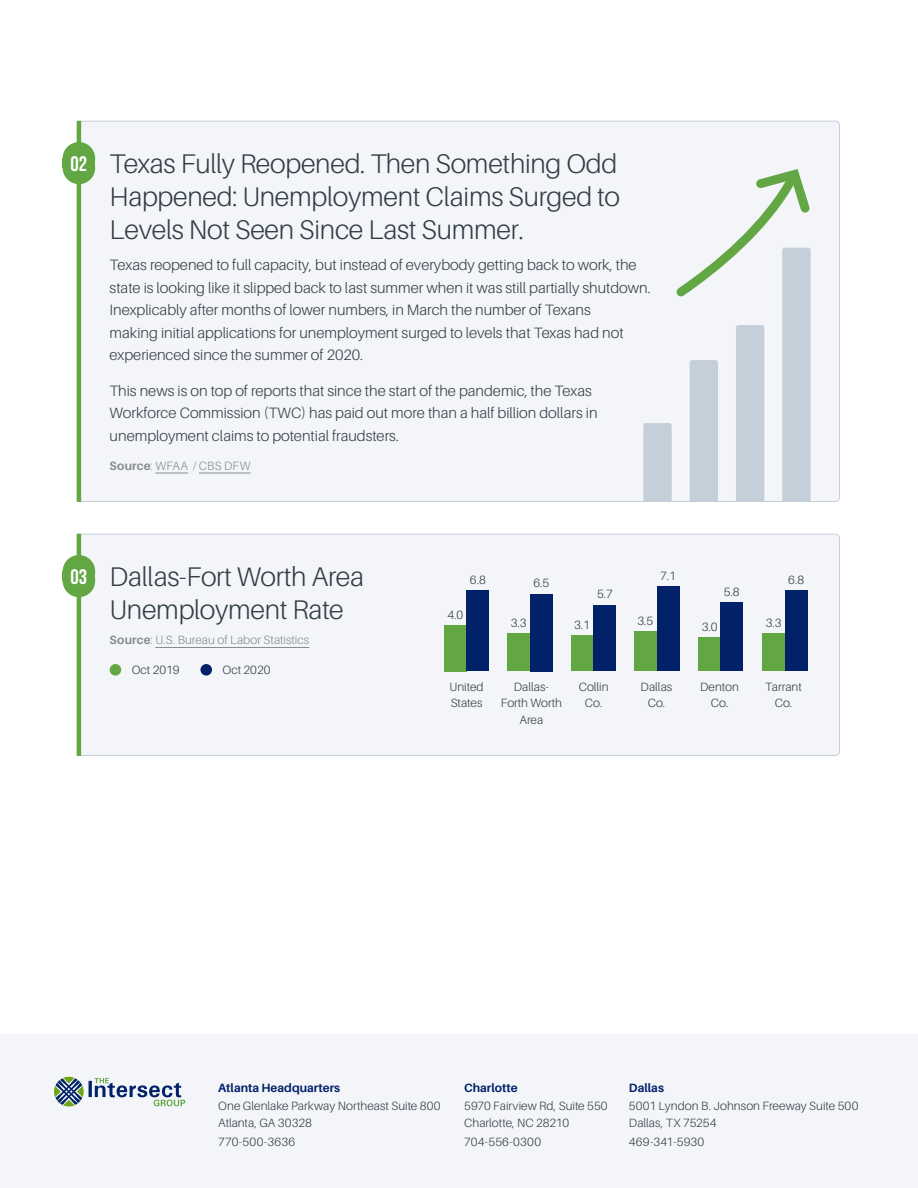
<style>
.page{position:relative;width:918px;height:1188px;background:#fff}
.page>*{position:absolute;margin:0;border:0;box-sizing:border-box;transform-origin:0 0}
.t1{font:300 27px/33px "Aileron";letter-spacing:-.01em;color:#313e48;text-align:justify}
.Subhead_-_Large{font:700 21px "Bebas Neue";color:#fff}
.t2{font:300 15px/22.5px "Aileron";color:#313e48}
.t3{font:300 12px/16.5px "Aileron";color:#313e48;text-align:center}
.t4{font:300 12px "Aileron";letter-spacing:.005em;color:#838b91}
.t5{font:700 12px "Aileron";color:#012169}
.t6{font:300 12px "Aileron";letter-spacing:.02em;color:#313e48}
.s1{font-weight:700}
</style>
<div class="page">
<div style="left:78px;top:533px;width:762px;height:223px;background:#f4f5f8"></div>
<div style="left:78px;top:120px;width:762px;height:382px;background:#f4f5f8"></div>
<hr style="left:155px;top:473px;width:33px;height:1px;background:#838b91">
<hr style="left:199px;top:473px;width:52px;height:1px;background:#838b91">
<hr style="left:77px;top:121px;width:4px;height:381px;background:#62a744">
<hr style="left:155px;top:647px;width:154px;height:1px;background:#838b91">
<hr style="left:77px;top:534px;width:4px;height:222px;background:#62a744">
<div style="left:63px;top:555px;width:32px;height:33px;background:#62a744;border-radius:50%"></div>
<div style="left:63px;top:565px;width:32px;height:32px;background:#62a744;border-radius:50%"></div>
<div style="left:63px;top:571px;width:32px;height:10px;background:#62a744"></div>
<div style="left:444px;top:625px;width:23px;height:46px;background:#62a744"></div>
<div style="left:634px;top:632px;width:23px;height:39px;background:#62a744"></div>
<div style="left:467px;top:590px;width:22px;height:81px;background:#012169"></div>
<div style="left:507px;top:633px;width:23px;height:38px;background:#62a744"></div>
<div style="left:530px;top:594px;width:23px;height:77px;background:#012169"></div>
<div style="left:571px;top:636px;width:22px;height:35px;background:#62a744"></div>
<div style="left:593px;top:605px;width:23px;height:66px;background:#012169"></div>
<div style="left:657px;top:587px;width:22px;height:84px;background:#012169"></div>
<div style="left:698px;top:638px;width:22px;height:33px;background:#62a744"></div>
<div style="left:720px;top:602px;width:23px;height:69px;background:#012169"></div>
<div style="left:762px;top:633px;width:23px;height:38px;background:#62a744"></div>
<div style="left:785px;top:590px;width:23px;height:81px;background:#012169"></div>
<div style="left:110px;top:664px;width:11px;height:12px;background:#62a744;border-radius:50%"></div>
<div style="left:200px;top:664px;width:12px;height:12px;background:#012169;border-radius:50%"></div>
<div style="left:63px;top:142px;width:32px;height:33px;background:#62a744;border-radius:50%"></div>
<div style="left:63px;top:152px;width:32px;height:32px;background:#62a744;border-radius:50%"></div>
<div style="left:63px;top:158px;width:32px;height:10px;background:#62a744"></div>
<div style="left:0;top:1034px;width:918px;height:154px;background:#f4f5f8"></div>
<svg style="left:54px;top:1077px;width:131px;height:29px"></svg>
<svg style="left:643px;top:169px;width:168px;height:333px"></svg>
<p class="Subhead_-_Large" style="left:71px;top:152px;width:18px">02</p>
<p class="t1" style="left:110px;top:148px;width:512px">Texas Fully Reopened. Then Something Odd Happened: Unemployment Claims Surged to Levels Not Seen Since Last Summer.</p>
<p class="t2" style="left:110px;top:254px;width:543px">Texas reopened to full capacity, but instead of everybody getting back to work, the state is looking like it slipped back to last summer when it was still partially shutdown.<br>Inexplicably after months of lower numbers, in March the number of Texans<br>making initial applications for unemployment surged to levels that Texas had not experienced since the summer of 2020.</p>
<p class="t2" style="left:110px;top:379px;width:489px">This news is on top of reports that since the start of the pandemic, the Texas<br>Workforce Commission (TWC) has paid out more than a half billion dollars in unemployment claims to potential fraudsters.</p>
<p class="t4" style="left:110px;top:459px;width:142px"><span class="s1">Source</span>: WFAA / CBS DFW</p>
<p class="Subhead_-_Large" style="left:71px;top:565px;width:18px">03</p>
<p class="t1" style="left:110px;top:561px;width:256px">Dallas-Fort Worth Area<br>Unemployment Rate</p>
<p class="t4" style="left:110px;top:634px;width:201px"><span class="s1">Source</span>: U.S. Bureau of Labor Statistics</p>
<p class="t3" style="left:132px;top:662px;width:49px">Oct 2019</p>
<p class="t3" style="left:223px;top:662px;width:49px">Oct 2020</p>
<p class="t3" style="left:470px;top:571px;width:17px">6.8</p>
<p class="t3" style="left:447px;top:607px;width:17px">4.0</p>
<p class="t3" style="left:533px;top:575px;width:17px">6.5</p>
<p class="t3" style="left:511px;top:615px;width:17px">3.3</p>
<p class="t3" style="left:574px;top:617px;width:17px">3.1</p>
<p class="t3" style="left:597px;top:586px;width:17px">5.7</p>
<p class="t3" style="left:660px;top:568px;width:17px">7.1</p>
<p class="t3" style="left:638px;top:613px;width:17px">3.5</p>
<p class="t3" style="left:724px;top:584px;width:17px">5.8</p>
<p class="t3" style="left:702px;top:619px;width:17px">3.0</p>
<p class="t3" style="left:788px;top:571px;width:17px">6.8</p>
<p class="t3" style="left:766px;top:615px;width:17px">3.3</p>
<p class="t3" style="left:450px;top:679px;width:35px;text-align:left">United<br>States</p>
<p class="t3" style="left:501px;top:679px;width:63px">Dallas-<br>Forth Worth<br>Area</p>
<p class="t3" style="left:579px;top:679px;width:31px">Collin<br>Co.</p>
<p class="t3" style="left:641px;top:679px;width:33px">Dallas<br>Co.</p>
<p class="t3" style="left:700px;top:679px;width:40px">Denton<br>Co.</p>
<p class="t3" style="left:765px;top:679px;width:38px">Tarrant<br>Co.</p>
<p class="t5" style="left:218px;top:1081px;width:124px">Atlanta Headquarters</p>
<p class="t3" style="left:218px;top:1098px;width:224px;text-align:left">One Glenlake Parkway Northeast Suite 800<br>Atlanta, GA 30328</p>
<p class="t3" style="left:218px;top:1133px;width:78px">770-500-3636</p>
<p class="t5" style="left:464px;top:1081px;width:55px">Charlotte</p>
<p class="t3" style="left:464px;top:1098px;width:145px;text-align:left">5970 Fairview Rd, Suite 550<br>Charlotte, NC 28210</p>
<p class="t3" style="left:464px;top:1133px;width:78px">704-556-0300</p>
<p class="t5" style="left:629px;top:1081px;width:37px">Dallas</p>
<p class="t3" style="left:629px;top:1098px;width:231px;text-align:left">5001 Lyndon B. Johnson Freeway Suite 500<br>Dallas, TX 75254</p>
<p class="t6" style="left:629px;top:1135px;width:77px">469-341-5930</p>
</div>
